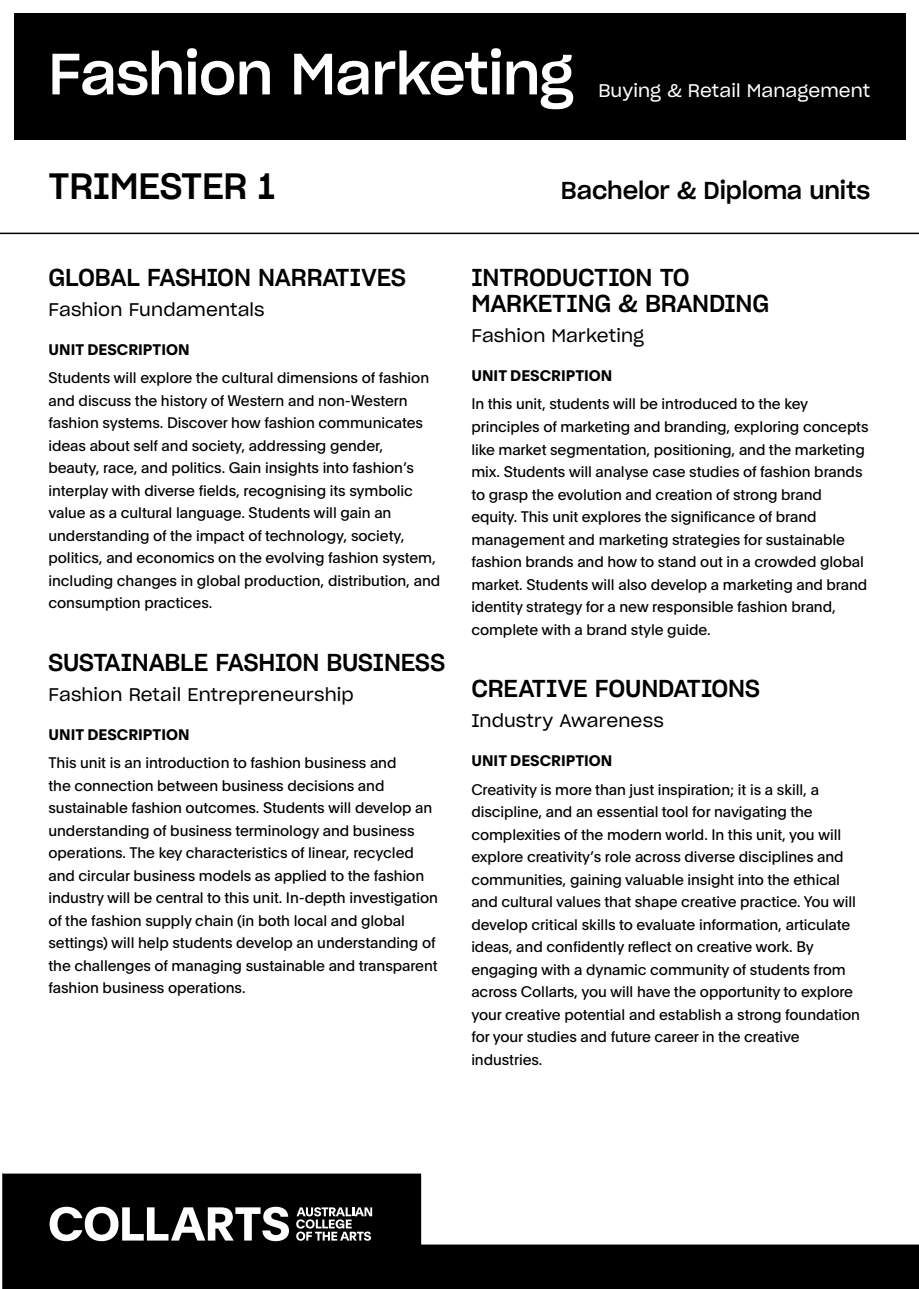
<style>
.page{position:relative;width:919px;height:1289px;background:#fff}
.page>*{position:absolute;margin:0;border:0;box-sizing:border-box;transform-origin:0 0}
.t1{font:57px "Sharp Grotesk Medium 20";letter-spacing:-.005em;color:#fff}
.t2{font:36px "Sharp Grotesk Medium 20";letter-spacing:-.005em;color:#000}
.t3{font:24px/26.4px "Sharp Grotesk Medium 20";letter-spacing:-.005em;color:#000}
.t4{font:18px "Sharp Grotesk Book 20";letter-spacing:.01em;color:#000}
.t5{font:18px "Sharp Grotesk Book 20";letter-spacing:.005em;color:#fff}
.t6{font:15px/22.5px "Plain";letter-spacing:-.005em;color:#000}
.t7{font:700 15px "Plain";letter-spacing:.005em;color:#000}
</style>
<div class="page">
<hr style="left:0;top:233px;width:918px;height:1px;background:#000">
<div style="left:2px;top:1244px;width:916px;height:44px;background:#000"></div>
<div style="left:2px;top:1172px;width:420px;height:72px;background:#000"></div>
<svg style="left:50px;top:1206px;width:239px;height:35px"></svg>
<svg style="left:296px;top:1207px;width:76px;height:33px"></svg>
<div style="left:14px;top:14px;width:891px;height:126px;background:#000"></div>
<h1 class="t1" style="left:48px;top:26px;width:526px">Fashion Marketing</h1>
<p class="t5" style="left:598px;top:76px;width:273px">Buying &amp; Retail Management</p>
<h2 class="t2" style="left:48px;top:156px;width:228px">TRIMESTER 1</h2>
<h3 class="t3" style="left:561px;top:176px;width:311px">Bachelor &amp; Diploma units</h3>
<h3 class="t3" style="left:48px;top:262px;width:359px">GLOBAL FASHION NARRATIVES</h3>
<p class="t4" style="left:48px;top:294px;width:218px">Fashion Fundamentals</p>
<p class="t7" style="left:49px;top:338px;width:142px">UNIT DESCRIPTION</p>
<p class="t6" style="left:48px;top:366px;width:393px">Students will explore the cultural dimensions of fashion and discuss the history of Western and non-Western fashion systems. Discover how fashion communicates ideas about self and society, addressing gender,<br>beauty, race, and politics. Gain insights into fashion’s interplay with diverse fields, recognising its symbolic value as a cultural language. Students will gain an understanding of the impact of technology, society, politics, and economics on the evolving fashion system, including changes in global production, distribution, and consumption practices.</p>
<h3 class="t3" style="left:48px;top:647px;width:398px">SUSTAINABLE FASHION BUSINESS</h3>
<p class="t4" style="left:48px;top:679px;width:307px">Fashion Retail Entrepreneurship</p>
<p class="t7" style="left:49px;top:723px;width:142px">UNIT DESCRIPTION</p>
<p class="t6" style="left:48px;top:750px;width:391px">This unit is an introduction to fashion business and<br>the connection between business decisions and sustainable fashion outcomes. Students will develop an understanding of business terminology and business operations. The key characteristics of linear, recycled and circular business models as applied to the fashion industry will be central to this unit. In-depth investigation of the fashion supply chain (in both local and global settings) will help students develop an understanding of the challenges of managing sustainable and transparent fashion business operations.</p>
<h3 class="t3" style="left:471px;top:262px;width:299px">INTRODUCTION TO<br>MARKETING &amp; BRANDING</h3>
<p class="t4" style="left:471px;top:321px;width:174px">Fashion Marketing</p>
<p class="t7" style="left:471px;top:365px;width:142px">UNIT DESCRIPTION</p>
<p class="t6" style="left:471px;top:392px;width:398px">In this unit, students will be introduced to the key principles of marketing and branding, exploring concepts like market segmentation, positioning, and the marketing mix. Students will analyse case studies of fashion brands to grasp the evolution and creation of strong brand equity. This unit explores the significance of brand management and marketing strategies for sustainable fashion brands and how to stand out in a crowded global market. Students will also develop a marketing and brand identity strategy for a new responsible fashion brand, complete with a brand style guide.</p>
<h3 class="t3" style="left:471px;top:673px;width:290px">CREATIVE FOUNDATIONS</h3>
<p class="t4" style="left:471px;top:706px;width:194px">Industry Awareness</p>
<p class="t7" style="left:471px;top:750px;width:142px">UNIT DESCRIPTION</p>
<p class="t6" style="left:471px;top:777px;width:390px">Creativity is more than just inspiration; it is a skill, a discipline, and an essential tool for navigating the complexities of the modern world. In this unit, you will explore creativity’s role across diverse disciplines and communities, gaining valuable insight into the ethical and cultural values that shape creative practice. You will develop critical skills to evaluate information, articulate ideas, and confidently reflect on creative work. By engaging with a dynamic community of students from across Collarts, you will have the opportunity to explore your creative potential and establish a strong foundation for your studies and future career in the creative industries.</p>
</div>
